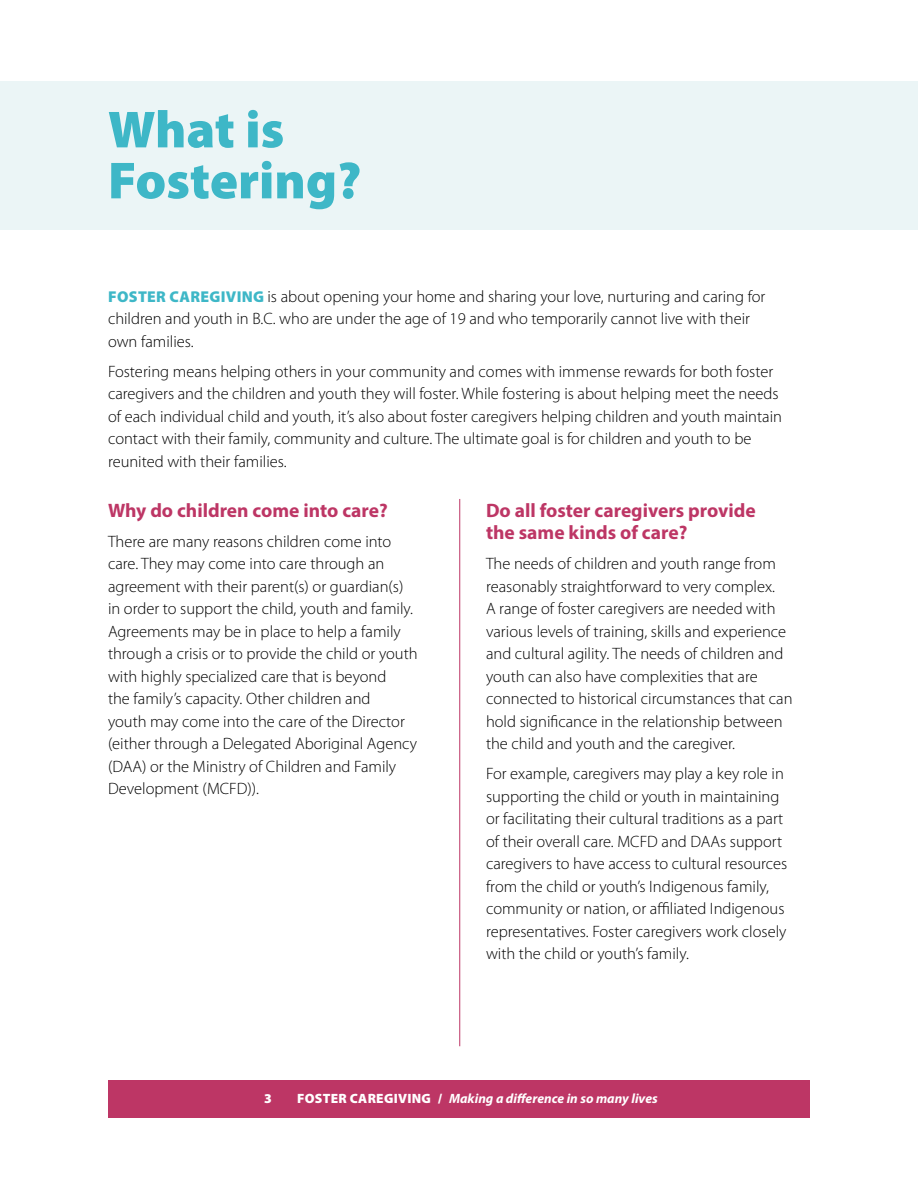
<style>
.page{position:relative;width:918px;height:1188px;background:#fff}
.page>*{position:absolute;margin:0;border:0;box-sizing:border-box;transform-origin:0 0}
.t1{font:900 52.5px/51px "Myriad Pro";color:#3eb7c7}
.t2{font:700 19.5px/22.5px "Myriad Pro";color:#bd3665}
.t3{font:300 16.5px/22.5px "Myriad Pro";color:#000}
.t4{font:italic 700 13.5px "Myriad Pro";color:#fff}
.t5{font:900 13.5px "Myriad Pro";color:#fff}
.s1{font-weight:900;font-size:15.75px;color:#3eb7c7}
.s2{font-weight:900;font-style:normal}
</style>
<div class="page">
<div style="left:108px;top:1080px;width:702px;height:38px;background:#bd3665"></div>
<div style="left:0;top:81px;width:918px;height:149px;background:#ebf5f6"></div>
<hr style="left:459px;top:499px;width:1px;height:547px;background:#bd3665">
<h1 class="t1" style="left:108px;top:105px;width:255px">What is<br>Fostering?</h1>
<p class="t3" style="left:108px;top:285px;width:659px"><span class="s1">FOSTER CAREGIVING</span> is about opening your home and sharing your love, nurturing and caring for children and youth in B.C. who are under the age of 19 and who temporarily cannot live with their own families.</p>
<p class="t3" style="left:108px;top:360px;width:676px">Fostering means helping others in your community and comes with immense rewards for both foster caregivers and the children and youth they will foster. While fostering is about helping meet the needs of each individual child and youth, it’s also about foster caregivers helping children and youth maintain contact with their family, community and culture. The ultimate goal is for children and youth to be reunited with their families.</p>
<p class="t2" style="left:108px;top:499px;width:281px">Why do children come into care?</p>
<p class="t3" style="left:108px;top:530px;width:311px">There are many reasons children come into care. They may come into care through an agreement with their parent(s) or guardian(s) in order to support the child, youth and family.<br>Agreements may be in place to help a family through a crisis or to provide the child or youth with highly specialized care that is beyond<br>the family’s capacity. Other children and<br>youth may come into the care of the Director (either through a Delegated Aboriginal Agency (DAA) or the Ministry of Children and Family Development (MCFD)).</p>
<p class="t2" style="left:486px;top:499px;width:271px">Do all foster caregivers provide the same kinds of care?</p>
<p class="t3" style="left:486px;top:553px;width:308px">The needs of children and youth range from reasonably straightforward to very complex.<br>A range of foster caregivers are needed with various levels of training, skills and experience and cultural agility. The needs of children and youth can also have complexities that are connected to historical circumstances that can hold significance in the relationship between the child and youth and the caregiver.</p>
<p class="t3" style="left:486px;top:763px;width:303px">For example, caregivers may play a key role in supporting the child or youth in maintaining or facilitating their cultural traditions as a part of their overall care. MCFD and DAAs support caregivers to have access to cultural resources from the child or youth’s Indigenous family, community or nation, or affiliated Indigenous representatives. Foster caregivers work closely with the child or youth’s family.</p>
<p class="t5" style="left:264px;top:1091px;width:9px">3</p>
<p class="t4" style="left:297px;top:1090px;width:362px"><span class="s2">FOSTER CAREGIVING /</span> Making a difference in so many lives</p>
</div>
